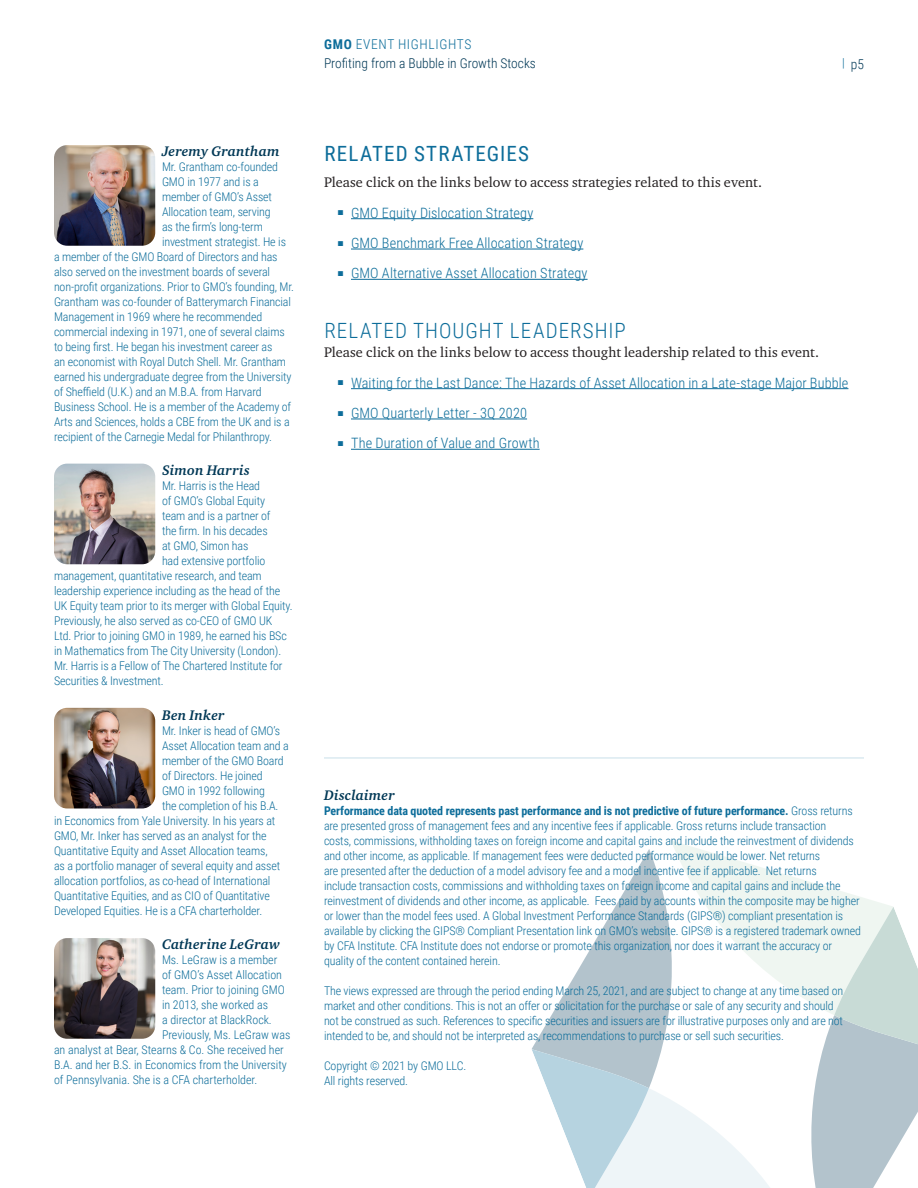
<style>
.page{position:relative;width:918px;height:1188px;background:#fff}
.page>*{position:absolute;margin:0;border:0;box-sizing:border-box;transform-origin:0 0}
.t1{font:300 21px "Roboto Condensed";letter-spacing:.05em;color:#0d6d9a}
.Chart_disclosure{font:21px "Roboto Condensed";letter-spacing:.055em;color:#0d6d9a}
.t2{font:300 14.25px "Roboto Condensed";letter-spacing:.01em;color:#0d6d9a}
.Body_copy{font:14.25px "Charter ITC Std";letter-spacing:.005em;color:#231f20}
.t3{font:italic 700 14.25px "Charter ITC Std";letter-spacing:.01em;color:#013856}
.t4{font:300 13.5px/19.5px "Roboto Condensed";color:#013856}
.t5{font:300 12px/15px "Roboto Condensed";letter-spacing:-.01em;color:#0d6d9a}
.s1{font-weight:700;color:#0d6d9a}
.s2{color:#0d6d9a}
.s3{font-size:12.3px;color:#0d6d9a}
.s4{font-weight:700}
</style>
<div class="page">
<img style="left:54px;top:464px;width:101px;height:100px">
<svg style="left:532px;top:841px;width:386px;height:347px"></svg>
<img style="left:54px;top:145px;width:101px;height:101px">
<img style="left:54px;top:708px;width:101px;height:100px">
<img style="left:54px;top:938px;width:101px;height:101px">
<hr style="left:324px;top:758px;width:540px;height:1px;background:#c8dfe9">
<hr style="left:351px;top:218px;width:182px;height:1px;background:#0d6d9a">
<hr style="left:351px;top:249px;width:232px;height:1px;background:#0d6d9a">
<hr style="left:351px;top:279px;width:237px;height:1px;background:#0d6d9a">
<hr style="left:351px;top:388px;width:497px;height:1px;background:#0d6d9a">
<hr style="left:351px;top:419px;width:176px;height:1px;background:#0d6d9a">
<hr style="left:351px;top:449px;width:189px;height:1px;background:#0d6d9a">
<p class="t3" style="left:162px;top:142px;width:119px">Jeremy Grantham</p>
<p class="t5" style="left:162px;top:159px;width:118px">Mr. Grantham co-founded</p>
<p class="t5" style="left:162px;top:174px;width:98px">GMO in 1977 and is a</p>
<p class="t5" style="left:162px;top:189px;width:112px">member of GMO’s Asset</p>
<p class="t5" style="left:162px;top:204px;width:110px">Allocation team, serving</p>
<p class="t5" style="left:162px;top:219px;width:102px">as the firm’s long-term</p>
<p class="t5" style="left:162px;top:234px;width:126px">investment strategist. He is</p>
<p class="t5" style="left:54px;top:249px;width:225px">a member of the GMO Board of Directors and has</p>
<p class="t5" style="left:54px;top:264px;width:218px">also served on the investment boards of several</p>
<p class="t5" style="left:54px;top:279px;width:242px">non-profit organizations. Prior to GMO’s founding, Mr.</p>
<p class="t5" style="left:54px;top:294px;width:239px">Grantham was co-founder of Batterymarch Financial</p>
<p class="t5" style="left:54px;top:309px;width:210px">Management in 1969 where he recommended</p>
<p class="t5" style="left:54px;top:324px;width:232px">commercial indexing in 1971, one of several claims</p>
<p class="t5" style="left:54px;top:339px;width:220px">to being first. He began his investment career as</p>
<p class="t5" style="left:54px;top:354px;width:234px">an economist with Royal Dutch Shell. Mr. Grantham</p>
<p class="t5" style="left:54px;top:369px;width:239px">earned his undergraduate degree from the University</p>
<p class="t5" style="left:54px;top:384px;width:209px">of Sheffield (U.K.) and an M.B.A. from Harvard</p>
<p class="t5" style="left:54px;top:399px;width:239px">Business School. He is a member of the Academy of</p>
<p class="t5" style="left:54px;top:414px;width:237px">Arts and Sciences, holds a CBE from the UK and is a</p>
<p class="t5" style="left:54px;top:429px;width:219px">recipient of the Carnegie Medal for Philanthropy.</p>
<p class="t3" style="left:162px;top:462px;width:90px">Simon Harris</p>
<p class="t5" style="left:162px;top:478px;width:100px">Mr. Harris is the Head</p>
<p class="t5" style="left:162px;top:493px;width:105px">of GMO’s Global Equity</p>
<p class="t5" style="left:162px;top:508px;width:110px">team and is a partner of</p>
<p class="t5" style="left:162px;top:523px;width:107px">the firm. In his decades</p>
<p class="t5" style="left:162px;top:538px;width:88px">at GMO, Simon has</p>
<p class="t5" style="left:162px;top:553px;width:105px">had extensive portfolio</p>
<p class="t5" style="left:54px;top:568px;width:209px">management, quantitative research, and team</p>
<p class="t5" style="left:54px;top:583px;width:228px">leadership experience including as the head of the</p>
<p class="t5" style="left:54px;top:598px;width:240px">UK Equity team prior to its merger with Global Equity.</p>
<p class="t5" style="left:54px;top:613px;width:220px">Previously, he also served as co-CEO of GMO UK</p>
<p class="t5" style="left:54px;top:628px;width:234px">Ltd. Prior to joining GMO in 1989, he earned his BSc</p>
<p class="t5" style="left:54px;top:643px;width:229px">in Mathematics from The City University (London).</p>
<p class="t5" style="left:54px;top:658px;width:230px">Mr. Harris is a Fellow of The Chartered Institute for</p>
<p class="t5" style="left:54px;top:673px;width:111px">Securities &amp; Investment.</p>
<p class="t3" style="left:162px;top:706px;width:64px">Ben Inker</p>
<p class="t5" style="left:162px;top:723px;width:120px">Mr. Inker is head of GMO’s</p>
<p class="t5" style="left:162px;top:738px;width:128px">Asset Allocation team and a</p>
<p class="t5" style="left:162px;top:753px;width:123px">member of the GMO Board</p>
<p class="t5" style="left:162px;top:768px;width:102px">of Directors. He joined</p>
<p class="t5" style="left:162px;top:783px;width:104px">GMO in 1992 following</p>
<p class="t5" style="left:162px;top:798px;width:118px">the completion of his B.A.</p>
<p class="t5" style="left:54px;top:813px;width:223px">in Economics from Yale University. In his years at</p>
<p class="t5" style="left:54px;top:828px;width:214px">GMO, Mr. Inker has served as an analyst for the</p>
<p class="t5" style="left:54px;top:843px;width:215px">Quantitative Equity and Asset Allocation teams,</p>
<p class="t5" style="left:54px;top:858px;width:228px">as a portfolio manager of several equity and asset</p>
<p class="t5" style="left:54px;top:873px;width:218px">allocation portfolios, as co-head of International</p>
<p class="t5" style="left:54px;top:888px;width:217px">Quantitative Equities, and as CIO of Quantitative</p>
<p class="t5" style="left:54px;top:903px;width:210px">Developed Equities. He is a CFA charterholder.</p>
<p class="t3" style="left:162px;top:936px;width:120px">Catherine LeGraw</p>
<p class="t5" style="left:162px;top:952px;width:117px">Ms. LeGraw is a member</p>
<p class="t5" style="left:162px;top:967px;width:122px">of GMO’s Asset Allocation</p>
<p class="t5" style="left:162px;top:982px;width:124px">team. Prior to joining GMO</p>
<p class="t5" style="left:162px;top:997px;width:108px">in 2013, she worked as</p>
<p class="t5" style="left:162px;top:1012px;width:111px">a director at BlackRock.</p>
<p class="t5" style="left:162px;top:1027px;width:130px">Previously, Ms. LeGraw was</p>
<p class="t5" style="left:54px;top:1042px;width:231px">an analyst at Bear, Stearns &amp; Co. She received her</p>
<p class="t5" style="left:54px;top:1057px;width:234px">B.A. and her B.S. in Economics from the University</p>
<p class="t5" style="left:54px;top:1072px;width:205px">of Pennsylvania. She is a CFA charterholder.</p>
<p class="t4" style="left:324px;top:34px;width:213px"><span class="s1">GMO</span> <span class="s2">EVENT HIGHLIGHTS<br></span>Profiting from a Bubble in Growth Stocks</p>
<p class="Chart_disclosure" style="left:324px;top:139px;width:206px">RELATED STRATEGIES</p>
<p class="Body_copy" style="left:324px;top:174px;width:440px">Please click on the links below to access strategies related to this event.</p>
<p class="t2" style="left:338px;top:203px;width:197px"><sup>■</sup> GMO Equity Dislocation Strategy</p>
<p class="t2" style="left:338px;top:233px;width:247px"><sup>■</sup> GMO Benchmark Free Allocation Strategy</p>
<p class="t2" style="left:338px;top:263px;width:252px"><sup>■</sup> GMO Alternative Asset Allocation Strategy</p>
<p class="t4" style="left:842px;top:54px;width:23px"><span class="s3">|</span> p5</p>
<h3 class="t1" style="left:324px;top:316px;width:303px">RELATED THOUGHT LEADERSHIP</h3>
<p class="Body_copy" style="left:324px;top:344px;width:497px">Please click on the links below to access thought leadership related to this event.</p>
<p class="t2" style="left:338px;top:373px;width:512px"><sup>■</sup> Waiting for the Last Dance: The Hazards of Asset Allocation in a Late-stage Major Bubble</p>
<p class="t2" style="left:338px;top:403px;width:191px"><sup>■</sup> GMO Quarterly Letter - 3Q 2020</p>
<p class="t2" style="left:338px;top:433px;width:204px"><sup>■</sup> The Duration of Value and Growth</p>
<p class="t3" style="left:324px;top:786px;width:72px">Disclaimer</p>
<p class="t5" style="left:324px;top:802px;width:539px"><span class="s4">Performance data quoted represents past performance and is not predictive of future performance.</span> Gross returns are presented gross of management fees and any incentive fees if applicable. Gross returns include transaction<br>costs, commissions, withholding taxes on foreign income and capital gains and include the reinvestment of dividends and other income, as applicable. If management fees were deducted performance would be lower. Net returns<br>are presented after the deduction of a model advisory fee and a model incentive fee if applicable. Net returns<br>include transaction costs, commissions and withholding taxes on foreign income and capital gains and include the reinvestment of dividends and other income, as applicable. Fees paid by accounts within the composite may be higher or lower than the model fees used. A Global Investment Performance Standards (GIPS®) compliant presentation is available by clicking the GIPS® Compliant Presentation link on GMO’s website. GIPS® is a registered trademark owned by CFA Institute. CFA Institute does not endorse or promote this organization, nor does it warrant the accuracy or quality of the content contained herein.</p>
<p class="t5" style="left:324px;top:982px;width:521px">The views expressed are through the period ending March 25, 2021, and are subject to change at any time based on market and other conditions. This is not an offer or solicitation for the purchase or sale of any security and should not be construed as such. References to specific securities and issuers are for illustrative purposes only and are not intended to be, and should not be interpreted as, recommendations to purchase or sell such securities.</p>
<p class="t5" style="left:324px;top:1057px;width:144px">Copyright © 2021 by GMO LLC.<br>All rights reserved.</p>
</div>
